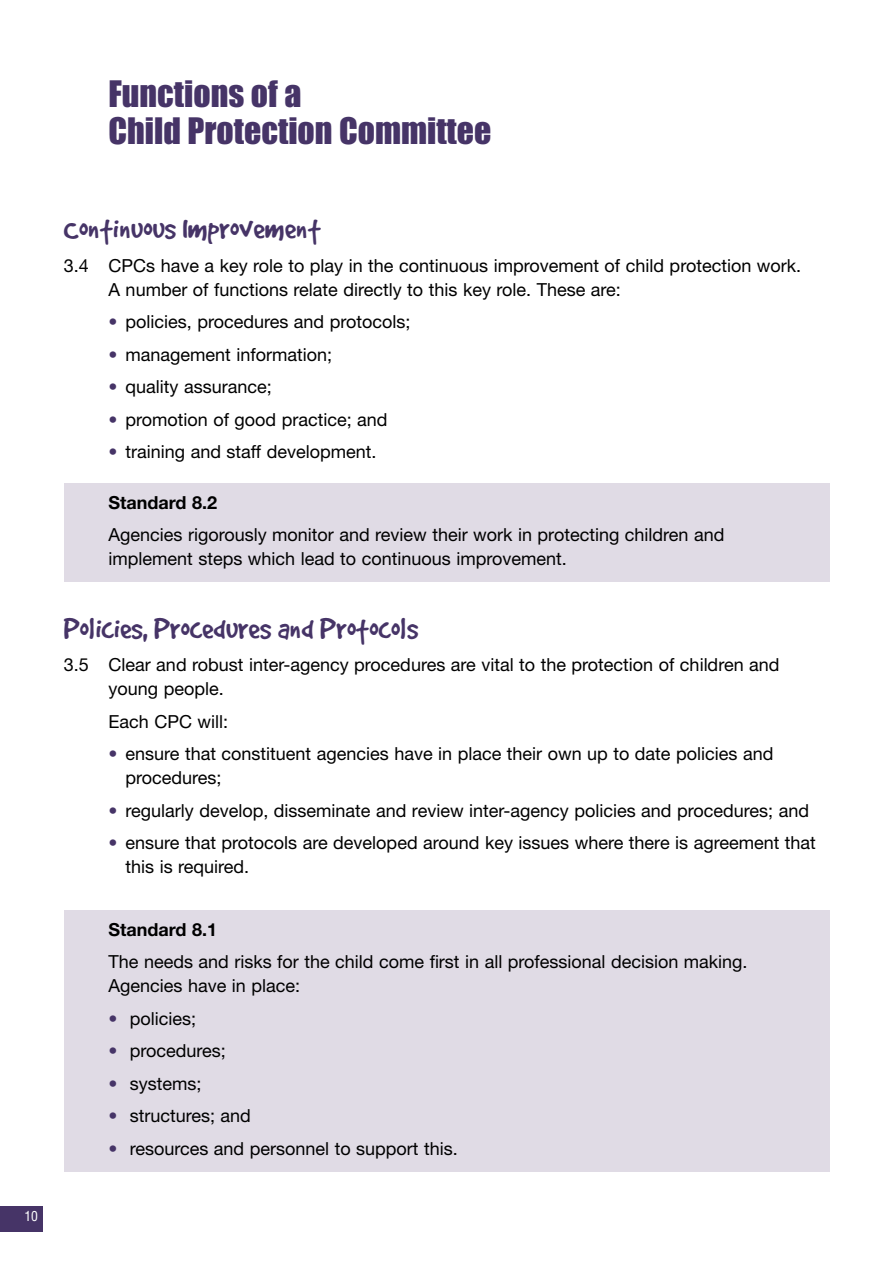
<style>
.page{position:relative;width:893px;height:1262px;background:#fff}
.page>*{position:absolute;margin:0;border:0;box-sizing:border-box;transform-origin:0 0}
.t1{font:33.75px/37.5px "Impact";color:#463467}
.t2{font:33px "Good Dog Plain";color:#463467}
.t3{font:18px/24px "Helvetica Neue";color:#000}
.t4{font:700 18px "Helvetica Neue";color:#000}
.t5{font:condensed 13.5px "Helvetica";color:#fff}
.s1{color:#463467}
</style>
<div class="page">
<div style="left:0;top:1206px;width:43px;height:25px;background:#463467"></div>
<div style="left:64px;top:910px;width:765px;height:262px;background:#e0dbe5"></div>
<div style="left:64px;top:483px;width:765px;height:99px;background:#e0dbe5"></div>
<h1 class="t1" style="left:108px;top:77px;width:384px">Functions of a<br>Child Protection Committee</h1>
<p class="t5" style="left:25px;top:1211px;width:15px">10</p>
<h2 class="t2" style="left:64px;top:208px;width:258px">Continuous Improvement</h2>
<p class="t3" style="left:108px;top:255px;width:694px;text-indent:-45px">3.4 CPCs have a key role to play in the continuous improvement of child protection work.<br>A number of functions relate directly to this key role. These are:</p>
<p class="t3" style="left:108px;top:311px;width:303px"><span class="s1">•</span> policies, procedures and protocols;</p>
<p class="t3" style="left:108px;top:344px;width:225px"><span class="s1">•</span> management information;</p>
<p class="t3" style="left:108px;top:376px;width:165px"><span class="s1">•</span> quality assurance;</p>
<p class="t3" style="left:108px;top:409px;width:281px"><span class="s1">•</span> promotion of good practice; and</p>
<p class="t3" style="left:108px;top:441px;width:269px"><span class="s1">•</span> training and staff development.</p>
<p class="t4" style="left:108px;top:496px;width:110px">Standard 8.2</p>
<p class="t3" style="left:108px;top:525px;width:617px">Agencies rigorously monitor and review their work in protecting children and implement steps which lead to continuous improvement.</p>
<h2 class="t2" style="left:64px;top:608px;width:356px">Policies, Procedures and Protocols</h2>
<p class="t3" style="left:108px;top:654px;width:672px;text-indent:-45px">3.5 Clear and robust inter-agency procedures are vital to the protection of children and young people.</p>
<p class="t3" style="left:108px;top:711px;width:121px">Each CPC will:</p>
<p class="t3" style="left:125px;top:743px;width:649px;text-indent:-17px"><span class="s1">•</span> ensure that constituent agencies have in place their own up to date policies and procedures;</p>
<p class="t3" style="left:108px;top:800px;width:702px"><span class="s1">•</span> regularly develop, disseminate and review inter-agency policies and procedures; and</p>
<p class="t3" style="left:125px;top:832px;width:692px;text-indent:-17px"><span class="s1">•</span> ensure that protocols are developed around key issues where there is agreement that this is required.</p>
<p class="t4" style="left:108px;top:923px;width:110px">Standard 8.1</p>
<p class="t3" style="left:108px;top:951px;width:640px">The needs and risks for the child come first in all professional decision making.<br>Agencies have in place:</p>
<p class="t3" style="left:108px;top:1008px;width:89px"><span class="s1">•</span> policies;</p>
<p class="t3" style="left:108px;top:1040px;width:119px"><span class="s1">•</span> procedures;</p>
<p class="t3" style="left:108px;top:1073px;width:94px"><span class="s1">•</span> systems;</p>
<p class="t3" style="left:108px;top:1105px;width:144px"><span class="s1">•</span> structures; and</p>
<p class="t3" style="left:108px;top:1138px;width:351px"><span class="s1">•</span> resources and personnel to support this.</p>
</div>
